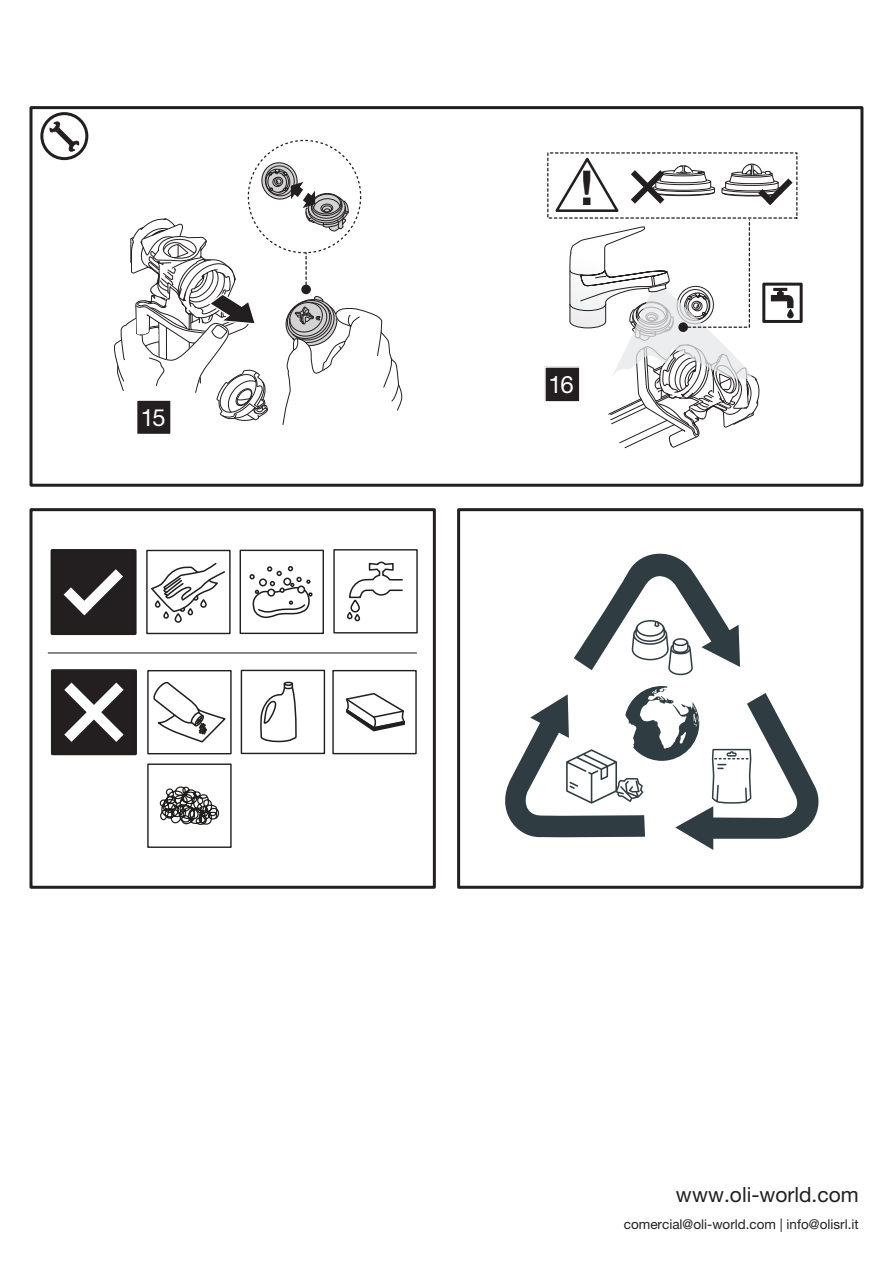
<style>
.page{position:relative;width:893px;height:1263px;background:#fff}
.page>*{position:absolute;margin:0;border:0;box-sizing:border-box;transform-origin:0 0}
.t1{font:700 48px "Helvetica Neue LTW1 G";color:#231f20}
.t2{font:24px "Helvetica Neue LTW1 G";color:#fff}
.t3{font:23.7px "Helvetica Neue LTW1 G";color:#fff}
.t4{font:21px "Helvetica Neue LT Std";color:#231f20}
.t5{font:13.5px "Helvetica Neue LT Std";color:#231f20}
</style>
<div class="page">
<div style="left:29px;top:106px;width:834px;height:381px;border:3px solid #231f20"></div>
<svg style="left:114px;top:139px;width:288px;height:286px"></svg>
<div style="left:301px;top:285px;width:10px;height:9px;background:#231f20;border-radius:50%"></div>
<svg style="left:553px;top:154px;width:250px;height:295px"></svg>
<svg style="left:50px;top:121px;width:29px;height:32px"></svg>
<div style="left:40px;top:112px;width:48px;height:48px;border:3px solid #231f20;border-radius:50%"></div>
<div style="left:137px;top:400px;width:34px;height:35px;background:#231f20"></div>
<div style="left:136px;top:399px;width:36px;height:36px;border:2px solid #fff"></div>
<div style="left:545px;top:367px;width:35px;height:35px;background:#231f20"></div>
<div style="left:544px;top:366px;width:37px;height:37px;border:2px solid #fff"></div>
<div style="left:29px;top:508px;width:407px;height:381px;border:3px solid #231f20"></div>
<div style="left:457px;top:508px;width:406px;height:381px;border:3px solid #231f20"></div>
<div style="left:52px;top:671px;width:83px;height:83px;background:#231f20"></div>
<div style="left:51px;top:669px;width:86px;height:86px;border:3px solid #211e1e"></div>
<svg style="left:64px;top:682px;width:60px;height:60px"></svg>
<div style="left:52px;top:550px;width:83px;height:83px;background:#231f20"></div>
<div style="left:51px;top:549px;width:86px;height:86px;border:3px solid #211e1e"></div>
<svg style="left:63px;top:569px;width:60px;height:46px"></svg>
<div style="left:147px;top:670px;width:85px;height:84px;border:1px solid #211e1e"></div>
<svg style="left:153px;top:681px;width:73px;height:61px"></svg>
<div style="left:241px;top:670px;width:84px;height:84px;border:1px solid #211e1e"></div>
<svg style="left:260px;top:681px;width:37px;height:62px"></svg>
<div style="left:332px;top:670px;width:85px;height:84px;border:1px solid #211e1e"></div>
<svg style="left:345px;top:693px;width:60px;height:39px"></svg>
<div style="left:147px;top:763px;width:85px;height:85px;border:1px solid #211e1e"></div>
<svg style="left:160px;top:786px;width:59px;height:39px"></svg>
<div style="left:240px;top:550px;width:84px;height:84px;border:1px solid #211e1e"></div>
<svg style="left:249px;top:566px;width:64px;height:52px"></svg>
<div style="left:146px;top:550px;width:85px;height:84px;border:1px solid #211e1e"></div>
<div style="left:175px;top:613px;width:7px;height:10px;border:2px solid #211e1e;border-radius:3px"></div>
<div style="left:163px;top:611px;width:6px;height:8px;border:2px solid #211e1e;border-radius:2px"></div>
<svg style="left:151px;top:562px;width:74px;height:53px"></svg>
<div style="left:333px;top:549px;width:85px;height:84px;border:1px solid #211e1e"></div>
<div style="left:350px;top:600px;width:10px;height:12px;border:2px solid #211e1e;border-radius:4px"></div>
<div style="left:347px;top:612px;width:6px;height:7px;border:2px solid #211e1e;border-radius:2px"></div>
<div style="left:354px;top:614px;width:6px;height:7px;border:2px solid #211e1e;border-radius:2px"></div>
<svg style="left:349px;top:561px;width:54px;height:38px"></svg>
<hr style="left:48px;top:652px;width:369px;height:1px;background:#211e1e">
<svg style="left:505px;top:686px;width:314px;height:164px"></svg>
<svg style="left:574px;top:553px;width:166px;height:122px"></svg>
<p class="t3" style="left:141px;top:403px;width:26px">15</p>
<h1 class="t1" style="left:581px;top:158px;width:15px">!</h1>
<p class="t2" style="left:548px;top:369px;width:27px">16</p>
<p class="t4" style="left:676px;top:1181px;width:184px">www.oli-world.com</p>
<p class="t5" style="left:624px;top:1216px;width:236px">comercial@oli-world.com | info@olisrl.it</p>
</div>
